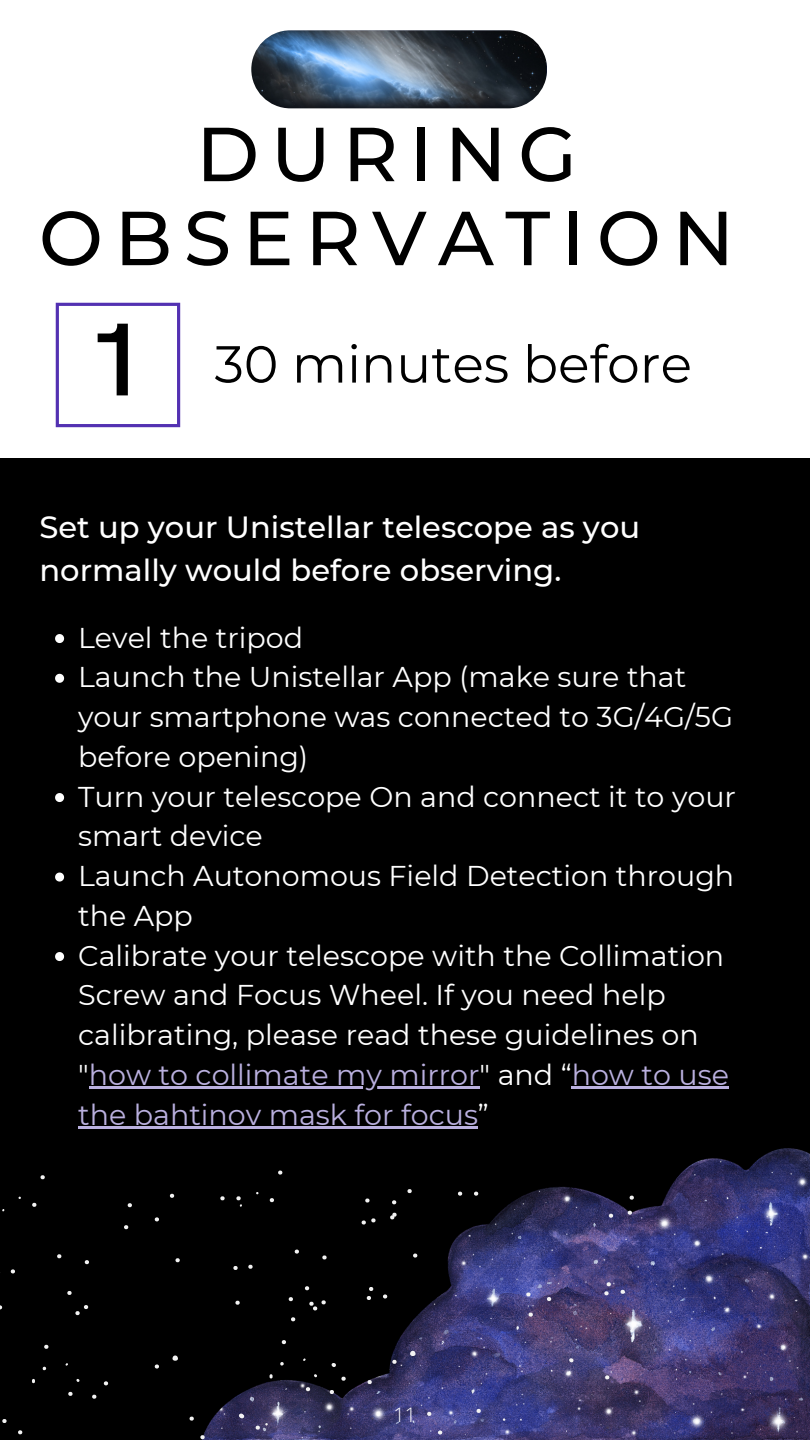
<style>
.page{position:relative;width:810px;height:1440px;background:#fff}
.page>*{position:absolute;margin:0;border:0;box-sizing:border-box;transform-origin:0 0}
.t1{font:600 104px "HK Grotesk";color:#000}
.t2{font:500 76.4px "Montserrat";letter-spacing:.15em;color:#000}
.t3{font:52px "Montserrat";color:#000}
.t4{font:500 30.6px/42.8px "Montserrat";color:#fff}
.t5{font:28.6px/39.8px "Montserrat";color:#fff}
.t6{font:300 20px "Open Sans";color:#fff}
.s1{color:#bab0df}
</style>
<div class="page">
<div style="left:0;top:458px;width:810px;height:982px;background:#000"></div>
<svg style="left:56px;top:303px;width:124px;height:124px"></svg>
<img style="left:396px;top:1148px;width:414px;height:292px">
<svg style="left:0;top:1175px;width:396px;height:265px"></svg>
<svg style="left:55px;top:634px;width:9px;height:9px"></svg>
<svg style="left:55px;top:674px;width:9px;height:9px"></svg>
<svg style="left:55px;top:793px;width:9px;height:9px"></svg>
<svg style="left:55px;top:873px;width:9px;height:9px"></svg>
<svg style="left:55px;top:952px;width:9px;height:9px"></svg>
<hr style="left:89px;top:1086px;width:391px;height:3px;background:#bab0df">
<hr style="left:572px;top:1086px;width:157px;height:3px;background:#bab0df">
<hr style="left:78px;top:1126px;width:400px;height:2px;background:#bab0df">
<svg style="left:233px;top:1170px;width:401px;height:265px"></svg>
<img style="left:251px;top:30px;width:296px;height:78px;border-radius:39px">
<p class="t2" style="left:196px;top:107px;width:382px">DURING</p>
<p class="t2" style="left:39px;top:191px;width:697px">OBSERVATION</p>
<p class="t1" style="left:88px;top:302px;width:61px">1</p>
<p class="t3" style="left:215px;top:332px;width:479px">30 minutes before</p>
<p class="t4" style="left:39px;top:506px;width:602px">Set up your Unistellar telescope as you normally would before observing.</p>
<p class="t5" style="left:78px;top:617px;width:226px">Level the tripod</p>
<p class="t5" style="left:78px;top:657px;width:656px">Launch the Unistellar App (make sure that your smartphone was connected to 3G/4G/5G before opening)</p>
<p class="t5" style="left:78px;top:776px;width:659px">Turn your telescope On and connect it to your smart device</p>
<p class="t5" style="left:78px;top:856px;width:658px">Launch Autonomous Field Detection through the App</p>
<p class="t5" style="left:78px;top:935px;width:652px">Calibrate your telescope with the Collimation Screw and Focus Wheel. If you need help calibrating, please read these guidelines on "<span class="s1">how to collimate my mirror</span>" and “<span class="s1">how to use the bahtinov mask for focus</span>”</p>
<p class="t6" style="left:394px;top:1401px;width:24px">11</p>
</div>
